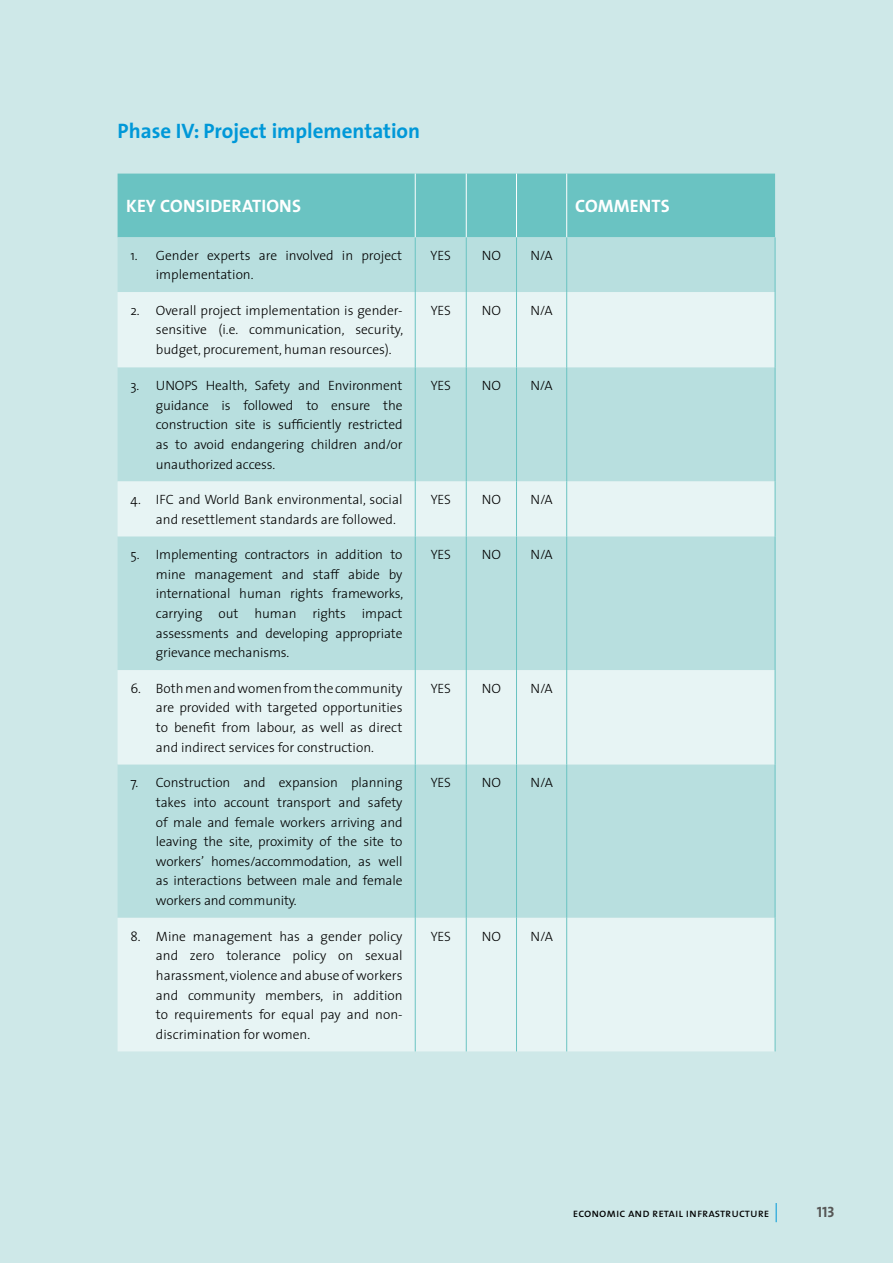
<style>
.page{position:relative;width:893px;height:1263px;background:#cee8e8}
.page>*{position:absolute;margin:0;border:0;box-sizing:border-box;transform-origin:0 0}
.t1{font:700 21px "The Sans";color:#0098d8}
.t2{font:700 18px "The Sans";letter-spacing:.01em;color:#fff}
.t3{font:15px "The Sans Bold Caps";color:#575756}
.t4{font:300 13.5px/19.6px "The Sans";color:#000;text-align:justify}
.t5{font:12px "The Sans Caps";color:#000}
</style>
<div class="page">
<svg style="left:776px;top:1203px;width:1px;height:19px"></svg>
<div style="left:118px;top:174px;width:657px;height:63px;background:#6ac3c2"></div>
<div style="left:118px;top:237px;width:657px;height:55px;background:#b8dfdf"></div>
<svg style="left:118px;top:292px;width:657px;height:759px;background:#cee8e8"></svg>
<hr style="left:566px;top:174px;width:1px;height:63px;background:#fff">
<hr style="left:516px;top:174px;width:1px;height:63px;background:#fff">
<hr style="left:415px;top:174px;width:1px;height:63px;background:#fff">
<hr style="left:466px;top:174px;width:1px;height:63px;background:#fff">
<hr style="left:415px;top:237px;width:1px;height:55px;background:#6ac3c2">
<hr style="left:466px;top:237px;width:1px;height:55px;background:#6ac3c2">
<hr style="left:516px;top:237px;width:1px;height:55px;background:#6ac3c2">
<hr style="left:566px;top:237px;width:1px;height:55px;background:#6ac3c2">
<hr style="left:775px;top:237px;width:1px;height:55px;background:#6ac3c2">
<hr style="left:415px;top:367px;width:1px;height:114px;background:#6ac3c2">
<hr style="left:466px;top:367px;width:1px;height:114px;background:#6ac3c2">
<hr style="left:516px;top:367px;width:1px;height:114px;background:#6ac3c2">
<hr style="left:566px;top:367px;width:1px;height:114px;background:#6ac3c2">
<hr style="left:775px;top:367px;width:1px;height:114px;background:#6ac3c2">
<hr style="left:415px;top:536px;width:1px;height:134px;background:#6ac3c2">
<hr style="left:466px;top:536px;width:1px;height:134px;background:#6ac3c2">
<hr style="left:516px;top:536px;width:1px;height:134px;background:#6ac3c2">
<hr style="left:566px;top:536px;width:1px;height:134px;background:#6ac3c2">
<hr style="left:775px;top:536px;width:1px;height:134px;background:#6ac3c2">
<hr style="left:415px;top:764px;width:1px;height:154px;background:#6ac3c2">
<hr style="left:466px;top:764px;width:1px;height:154px;background:#6ac3c2">
<hr style="left:516px;top:764px;width:1px;height:154px;background:#6ac3c2">
<hr style="left:566px;top:764px;width:1px;height:154px;background:#6ac3c2">
<hr style="left:775px;top:764px;width:1px;height:154px;background:#6ac3c2">
<hr style="left:415px;top:292px;width:1px;height:75px;background:#6ac3c2">
<hr style="left:466px;top:292px;width:1px;height:75px;background:#6ac3c2">
<hr style="left:516px;top:292px;width:1px;height:75px;background:#6ac3c2">
<hr style="left:566px;top:292px;width:1px;height:75px;background:#6ac3c2">
<hr style="left:775px;top:292px;width:1px;height:75px;background:#6ac3c2">
<hr style="left:415px;top:481px;width:1px;height:55px;background:#6ac3c2">
<hr style="left:466px;top:481px;width:1px;height:55px;background:#6ac3c2">
<hr style="left:516px;top:481px;width:1px;height:55px;background:#6ac3c2">
<hr style="left:566px;top:481px;width:1px;height:55px;background:#6ac3c2">
<hr style="left:775px;top:481px;width:1px;height:55px;background:#6ac3c2">
<hr style="left:415px;top:670px;width:1px;height:94px;background:#6ac3c2">
<hr style="left:466px;top:670px;width:1px;height:94px;background:#6ac3c2">
<hr style="left:516px;top:670px;width:1px;height:94px;background:#6ac3c2">
<hr style="left:566px;top:670px;width:1px;height:94px;background:#6ac3c2">
<hr style="left:775px;top:670px;width:1px;height:94px;background:#6ac3c2">
<hr style="left:415px;top:918px;width:1px;height:133px;background:#6ac3c2">
<hr style="left:466px;top:918px;width:1px;height:133px;background:#6ac3c2">
<hr style="left:516px;top:918px;width:1px;height:133px;background:#6ac3c2">
<hr style="left:566px;top:918px;width:1px;height:133px;background:#6ac3c2">
<hr style="left:775px;top:918px;width:1px;height:133px;background:#6ac3c2">
<h1 class="t1" style="left:118px;top:114px;width:304px">Phase IV: Project implementation</h1>
<h2 class="t2" style="left:126px;top:191px;width:177px">KEY CONSIDERATIONS</h2>
<h2 class="t2" style="left:575px;top:191px;width:96px">COMMENTS</h2>
<p class="t4" style="left:156px;top:245px;width:248px;text-indent:-26px">1. Gender experts are involved in project implementation.</p>
<p class="t4" style="left:431px;top:245px;width:22px">YES</p>
<p class="t4" style="left:482px;top:245px;width:21px">NO</p>
<p class="t4" style="left:530px;top:245px;width:24px">N/A</p>
<p class="t4" style="left:156px;top:300px;width:249px;text-indent:-26px">2. Overall project implementation is gender&shy;sensitive (i.e. communication, security, budget, procurement, human resources).</p>
<p class="t4" style="left:431px;top:300px;width:22px">YES</p>
<p class="t4" style="left:482px;top:300px;width:21px">NO</p>
<p class="t4" style="left:530px;top:300px;width:24px">N/A</p>
<p class="t4" style="left:156px;top:375px;width:248px;text-indent:-26px">3. UNOPS Health, Safety and Environment guidance is followed to ensure the construction site is sufficiently restricted as to avoid endangering children and/or unauthorized access.</p>
<p class="t4" style="left:431px;top:375px;width:22px">YES</p>
<p class="t4" style="left:482px;top:375px;width:21px">NO</p>
<p class="t4" style="left:530px;top:375px;width:24px">N/A</p>
<p class="t4" style="left:156px;top:489px;width:248px;text-indent:-26px">4. IFC and World Bank environmental, social and resettlement standards are followed.</p>
<p class="t4" style="left:431px;top:489px;width:22px">YES</p>
<p class="t4" style="left:482px;top:489px;width:21px">NO</p>
<p class="t4" style="left:530px;top:489px;width:24px">N/A</p>
<p class="t4" style="left:156px;top:544px;width:249px;text-indent:-26px">5. Implementing contractors in addition to mine management and staff abide by international human rights frameworks, carrying out human rights impact assessments and developing appropriate grievance mechanisms.</p>
<p class="t4" style="left:431px;top:544px;width:22px">YES</p>
<p class="t4" style="left:482px;top:544px;width:21px">NO</p>
<p class="t4" style="left:530px;top:544px;width:24px">N/A</p>
<p class="t4" style="left:156px;top:678px;width:248px;text-indent:-26px">6. Both men and women from the community are provided with targeted opportunities to benefit from labour, as well as direct and indirect services for construction.</p>
<p class="t4" style="left:431px;top:678px;width:22px">YES</p>
<p class="t4" style="left:482px;top:678px;width:21px">NO</p>
<p class="t4" style="left:530px;top:678px;width:24px">N/A</p>
<p class="t4" style="left:156px;top:772px;width:248px;text-indent:-26px">7. Construction and expansion planning takes into account transport and safety of male and female workers arriving and leaving the site, proximity of the site to workers’ homes/accommodation, as well as interactions between male and female workers and community.</p>
<p class="t4" style="left:431px;top:772px;width:22px">YES</p>
<p class="t4" style="left:482px;top:772px;width:21px">NO</p>
<p class="t4" style="left:530px;top:772px;width:24px">N/A</p>
<p class="t4" style="left:156px;top:926px;width:248px;text-indent:-26px">8. Mine management has a gender policy and zero tolerance policy on sexual harassment, violence and abuse of workers and community members, in addition to requirements for equal pay and non&shy;discrimination for women.</p>
<p class="t4" style="left:431px;top:926px;width:22px">YES</p>
<p class="t4" style="left:482px;top:926px;width:21px">NO</p>
<p class="t4" style="left:531px;top:926px;width:24px">N/A</p>
<p class="t5" style="left:573px;top:1203px;width:198px">economic and retail infrastructure</p>
<p class="t3" style="left:817px;top:1199px;width:19px">113</p>
</div>
